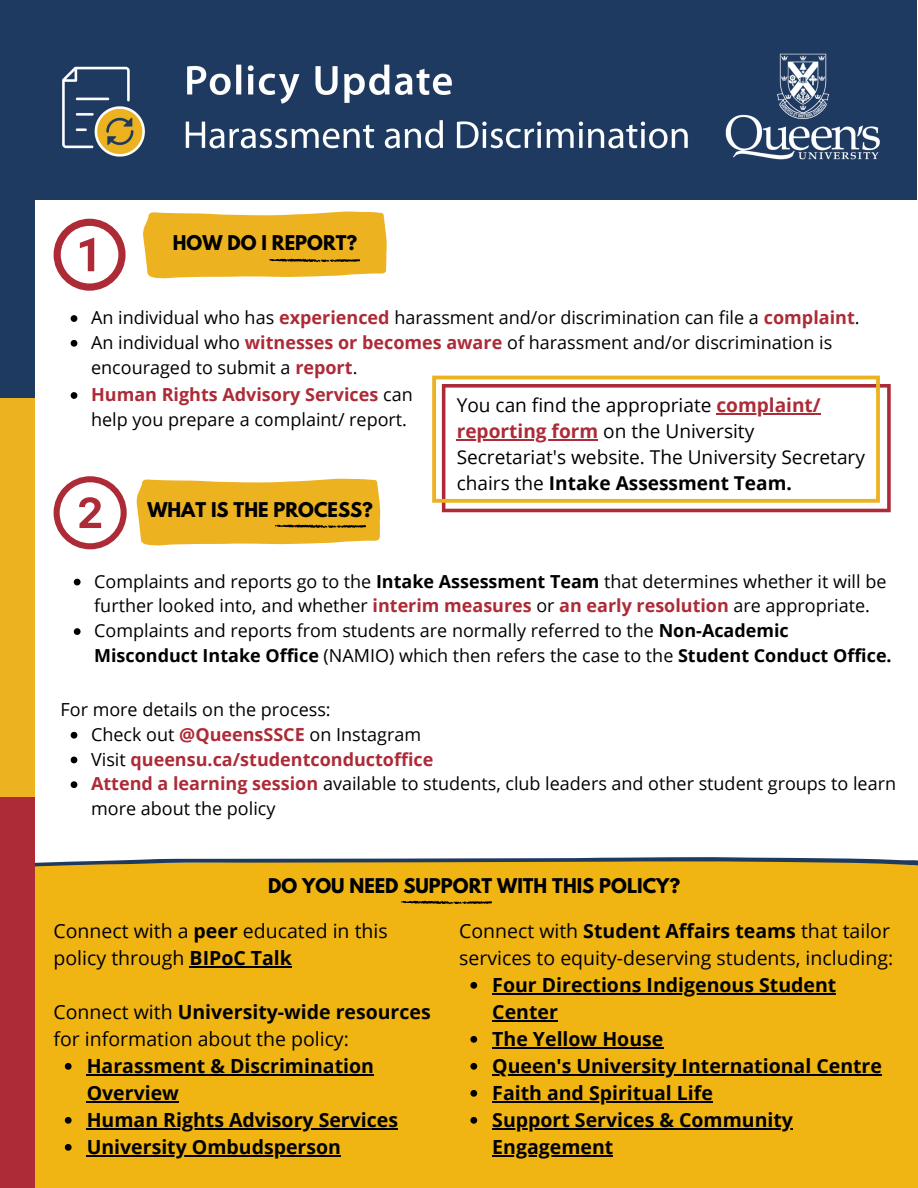
<style>
.page{position:relative;width:918px;height:1188px;background:#fff}
.page>*{position:absolute;margin:0;border:0;box-sizing:border-box;transform-origin:0 0}
.t1{font:700 19.5px/27px "Open Sans";color:#000}
.t2{font:19.5px/27px "Open Sans";color:#000}
.t3{font:19.05px/25.8px "Open Sans";color:#000}
.t4{font:18px/24.8px "Open Sans";color:#000}
.t5{font:700 18px "League Spartan";color:#000}
.t6{font:700 18px "Open Sans";color:#ac2b37}
.s1{font-weight:700;color:#ac2b37}
.s2{font-weight:700}
.s3{font-weight:400;color:#000}
</style>
<div class="page">
<div style="left:35px;top:857px;width:883px;height:331px;background:#f0b513"></div>
<div style="left:0;top:0;width:35px;height:398px;background:#1f3a60"></div>
<div style="left:0;top:398px;width:35px;height:398px;background:#edb220"></div>
<div style="left:0;top:798px;width:35px;height:390px;background:#ac2b37"></div>
<div style="left:1px;top:0;width:916px;height:199px;background:#1f3a60"></div>
<img style="left:62px;top:64px;width:626px;height:93px">
<img style="left:725px;top:53px;width:155px;height:107px">
<svg style="left:143px;top:211px;width:244px;height:68px;background:#ebb734"></svg>
<svg style="left:54px;top:219px;width:72px;height:72px"></svg>
<svg style="left:54px;top:476px;width:73px;height:73px"></svg>
<svg style="left:442px;top:384px;width:449px;height:128px"></svg>
<svg style="left:432px;top:376px;width:448px;height:127px"></svg>
<hr style="left:716px;top:414px;width:105px;height:1px;background:#ac2b37">
<hr style="left:457px;top:439px;width:141px;height:2px;background:#ac2b37">
<svg style="left:74px;top:579px;width:7px;height:6px"></svg>
<svg style="left:74px;top:628px;width:7px;height:7px"></svg>
<svg style="left:71px;top:315px;width:6px;height:7px"></svg>
<svg style="left:71px;top:340px;width:6px;height:7px"></svg>
<svg style="left:65px;top:1063px;width:7px;height:7px"></svg>
<hr style="left:87px;top:1074px;width:287px;height:1px;background:#000">
<hr style="left:87px;top:1101px;width:92px;height:1px;background:#000">
<svg style="left:65px;top:1117px;width:7px;height:7px"></svg>
<hr style="left:87px;top:1128px;width:311px;height:1px;background:#000">
<svg style="left:65px;top:1144px;width:7px;height:7px"></svg>
<hr style="left:87px;top:1155px;width:254px;height:1px;background:#000">
<hr style="left:190px;top:966px;width:102px;height:1px;background:#000">
<svg style="left:470px;top:982px;width:7px;height:7px"></svg>
<hr style="left:492px;top:993px;width:344px;height:1px;background:#000">
<hr style="left:492px;top:1020px;width:66px;height:1px;background:#000">
<svg style="left:470px;top:1036px;width:7px;height:7px"></svg>
<hr style="left:492px;top:1047px;width:171px;height:1px;background:#000">
<svg style="left:470px;top:1063px;width:7px;height:7px"></svg>
<hr style="left:492px;top:1074px;width:390px;height:1px;background:#000">
<svg style="left:470px;top:1090px;width:7px;height:7px"></svg>
<hr style="left:492px;top:1101px;width:221px;height:1px;background:#000">
<svg style="left:470px;top:1117px;width:7px;height:7px"></svg>
<hr style="left:492px;top:1128px;width:301px;height:1px;background:#000">
<hr style="left:492px;top:1155px;width:121px;height:1px;background:#000">
<svg style="left:71px;top:732px;width:6px;height:7px"></svg>
<svg style="left:71px;top:757px;width:6px;height:6px"></svg>
<svg style="left:71px;top:781px;width:6px;height:7px"></svg>
<svg style="left:71px;top:392px;width:6px;height:7px"></svg>
<svg style="left:136px;top:478px;width:245px;height:68px;background:#ecb735"></svg>
<svg style="left:402px;top:900px;width:90px;height:4px"></svg>
<p class="t5" style="left:173px;top:234px;width:186px">HOW DO I REPORT?</p>
<p class="t4" style="left:91px;top:305px;width:770px">An individual who has <span class="s1">experienced</span> harassment and/or discrimination can file a <span class="s1">complaint</span>.</p>
<p class="t4" style="left:91px;top:330px;width:743px">An individual who <span class="s1">witnesses or becomes aware</span> of harassment and/or discrimination is encouraged to submit a <span class="s1">report</span>.</p>
<p class="t4" style="left:91px;top:382px;width:323px"><span class="s1">Human Rights Advisory Services</span> can help you prepare a complaint/ report.</p>
<p class="t5" style="left:147px;top:501px;width:227px">WHAT IS THE PROCESS?</p>
<p class="t3" style="left:457px;top:392px;width:410px">You can find the appropriate <span class="s1">complaint/ reporting form</span> on the University Secretariat's website. The University Secretary chairs the <span class="s2">Intake Assessment Team.</span></p>
<p class="t4" style="left:94px;top:568px;width:794px">Complaints and reports go to the <span class="s2">Intake Assessment Team</span> that determines whether it will be further looked into, and whether <span class="s1">interim measures</span> or <span class="s1">an early resolution</span> are appropriate.</p>
<p class="t4" style="left:94px;top:618px;width:799px">Complaints and reports from students are normally referred to the <span class="s2">Non-Academic<br>Misconduct Intake Office</span> (NAMIO) which then refers the case to the <span class="s2">Student Conduct Office.</span></p>
<p class="t4" style="left:61px;top:697px;width:272px">For more details on the process:</p>
<p class="t4" style="left:91px;top:721px;width:332px">Check out <span class="s1">@QueensSSCE</span> on Instagram</p>
<p class="t6" style="left:91px;top:746px;width:344px"><span class="s3">Visit</span> queensu.ca/studentconductoffice</p>
<p class="t4" style="left:91px;top:771px;width:806px"><span class="s1">Attend a learning session</span> available to students, club leaders and other student groups to learn more about the policy</p>
<p class="t5" style="left:268px;top:877px;width:414px">DO YOU NEED SUPPORT WITH THIS POLICY?</p>
<p class="t2" style="left:54px;top:917px;width:336px">Connect with a <span class="s2">peer</span> educated in this policy through <span class="s2">BIPoC Talk</span></p>
<p class="t2" style="left:54px;top:998px;width:379px">Connect with <span class="s2">University-wide resources </span>for information about the policy:</p>
<p class="t1" style="left:87px;top:1052px;width:289px">Harassment &amp; Discrimination<br>Overview</p>
<p class="t1" style="left:87px;top:1106px;width:313px">Human Rights Advisory Services</p>
<p class="t1" style="left:87px;top:1133px;width:256px">University Ombudsperson</p>
<p class="t2" style="left:459px;top:917px;width:436px">Connect with <span class="s2">Student Affairs teams</span> that tailor services to equity-deserving students, including:</p>
<p class="t1" style="left:492px;top:971px;width:345px">Four Directions Indigenous Student<br>Center</p>
<p class="t1" style="left:492px;top:1025px;width:173px">The Yellow House</p>
<p class="t1" style="left:492px;top:1052px;width:391px">Queen's University International Centre</p>
<p class="t1" style="left:492px;top:1079px;width:222px">Faith and Spiritual Life</p>
<p class="t1" style="left:492px;top:1106px;width:302px">Support Services &amp; Community<br>Engagement</p>
</div>
